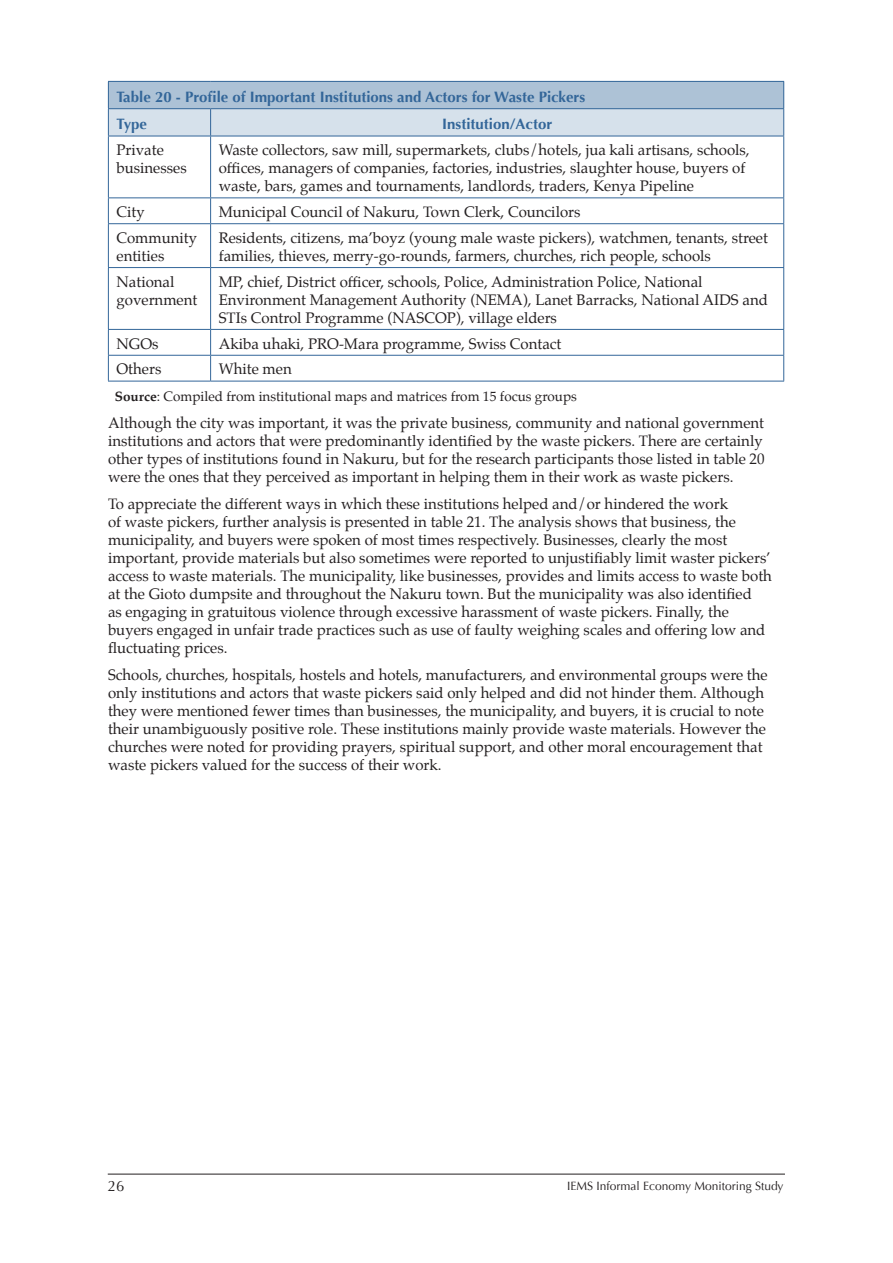
<style>
.page{position:relative;width:893px;height:1263px;background:#fff}
.page>*{position:absolute;margin:0;border:0;box-sizing:border-box;transform-origin:0 0}
.t1{font:15px/18px "Palatino";color:#231f20}
.t2{font:700 15px/27.3px "Optima";color:#369}
.t3{font:15px "Optima";color:#231f20}
.t4{font:13.5px "Palatino";color:#231f20}
.t5{font:12px "Optima";color:#231f20}
.s1{font-weight:700}
</style>
<div class="page">
<hr style="left:108px;top:1174px;width:677px;height:1px;background:#231f20">
<hr style="left:108px;top:81px;width:103px;height:1px;background:#369">
<hr style="left:211px;top:81px;width:573px;height:1px;background:#369">
<svg style="left:108px;top:82px;width:676px;height:54px;background:#bdcede"></svg>
<hr style="left:108px;top:136px;width:103px;height:1px;background:#369">
<hr style="left:108px;top:136px;width:1px;height:61px;background:#369">
<hr style="left:211px;top:136px;width:573px;height:1px;background:#369">
<hr style="left:210px;top:136px;width:1px;height:61px;background:#369">
<hr style="left:783px;top:136px;width:1px;height:61px;background:#369">
<hr style="left:108px;top:197px;width:103px;height:1px;background:#369">
<svg style="left:108px;top:198px;width:1px;height:25px"></svg>
<hr style="left:211px;top:197px;width:573px;height:1px;background:#369">
<svg style="left:210px;top:198px;width:1px;height:25px"></svg>
<svg style="left:783px;top:198px;width:1px;height:25px"></svg>
<hr style="left:108px;top:223px;width:103px;height:1px;background:#369">
<hr style="left:108px;top:224px;width:1px;height:43px;background:#369">
<hr style="left:211px;top:223px;width:573px;height:1px;background:#369">
<hr style="left:210px;top:224px;width:1px;height:43px;background:#369">
<hr style="left:783px;top:224px;width:1px;height:43px;background:#369">
<hr style="left:108px;top:267px;width:103px;height:1px;background:#369">
<hr style="left:108px;top:268px;width:1px;height:61px;background:#369">
<hr style="left:211px;top:267px;width:573px;height:1px;background:#369">
<hr style="left:210px;top:268px;width:1px;height:61px;background:#369">
<hr style="left:783px;top:268px;width:1px;height:61px;background:#369">
<hr style="left:108px;top:329px;width:103px;height:1px;background:#369">
<hr style="left:211px;top:329px;width:573px;height:1px;background:#369">
<hr style="left:108px;top:355px;width:103px;height:1px;background:#369">
<svg style="left:108px;top:330px;width:1px;height:51px"></svg>
<hr style="left:211px;top:355px;width:573px;height:1px;background:#369">
<svg style="left:210px;top:330px;width:1px;height:51px"></svg>
<svg style="left:783px;top:330px;width:1px;height:51px"></svg>
<hr style="left:108px;top:381px;width:103px;height:1px;background:#369">
<hr style="left:211px;top:381px;width:573px;height:1px;background:#369">
<p class="t2" style="left:116px;top:83px;width:470px">Table 20 - Profile of Important Institutions and Actors for Waste Pickers<br>Type</p>
<p class="t2" style="left:442px;top:112px;width:112px">Institution/Actor</p>
<p class="t1" style="left:116px;top:142px;width:72px">Private businesses</p>
<p class="t1" style="left:219px;top:142px;width:532px">Waste collectors, saw mill, supermarkets, clubs/hotels, jua kali artisans, schools, offices, managers of companies, factories, industries, slaughter house, buyers of waste, bars, games and tournaments, landlords, traders, Kenya Pipeline</p>
<p class="t1" style="left:116px;top:204px;width:30px">City</p>
<p class="t1" style="left:219px;top:204px;width:363px">Municipal Council of Nakuru, Town Clerk, Councilors</p>
<p class="t1" style="left:116px;top:230px;width:82px">Community entities</p>
<p class="t1" style="left:219px;top:230px;width:551px">Residents, citizens, ma’boyz (young male waste pickers), watchmen, tenants, street families, thieves, merry-go-rounds, farmers, churches, rich people, schools</p>
<p class="t1" style="left:116px;top:274px;width:82px">National government</p>
<p class="t1" style="left:219px;top:272px;width:551px">MP, chief, District officer, schools, Police, Administration Police, National<br>Environment Management Authority (NEMA), Lanet Barracks, National AIDS and<br>STIs Control Programme (NASCOP), village elders</p>
<p class="t1" style="left:116px;top:336px;width:44px">NGOs</p>
<p class="t1" style="left:219px;top:336px;width:344px">Akiba uhaki, PRO-Mara programme, Swiss Contact</p>
<p class="t1" style="left:116px;top:362px;width:46px">Others</p>
<p class="t1" style="left:219px;top:362px;width:75px">White men</p>
<p class="t4" style="left:115px;top:390px;width:464px"><span class="s1">Source</span>: Compiled from institutional maps and matrices from 15 focus groups</p>
<p class="t1" style="left:108px;top:415px;width:658px">Although the city was important, it was the private business, community and national government institutions and actors that were predominantly identified by the waste pickers. There are certainly other types of institutions found in Nakuru, but for the research participants those listed in table 20 were the ones that they perceived as important in helping them in their work as waste pickers.</p>
<p class="t1" style="left:108px;top:494px;width:665px">To appreciate the different ways in which these institutions helped and/or hindered the work<br>of waste pickers, further analysis is presented in table 21. The analysis shows that business, the municipality, and buyers were spoken of most times respectively. Businesses, clearly the most important, provide materials but also sometimes were reported to unjustifiably limit waster pickers’ access to waste materials. The municipality, like businesses, provides and limits access to waste both at the Gioto dumpsite and throughout the Nakuru town. But the municipality was also identified<br>as engaging in gratuitous violence through excessive harassment of waste pickers. Finally, the buyers engaged in unfair trade practices such as use of faulty weighing scales and offering low and fluctuating prices.</p>
<p class="t1" style="left:108px;top:667px;width:661px">Schools, churches, hospitals, hostels and hotels, manufacturers, and environmental groups were the only institutions and actors that waste pickers said only helped and did not hinder them. Although they were mentioned fewer times than businesses, the municipality, and buyers, it is crucial to note their unambiguously positive role. These institutions mainly provide waste materials. However the churches were noted for providing prayers, spiritual support, and other moral encouragement that waste pickers valued for the success of their work.</p>
<p class="t3" style="left:108px;top:1177px;width:18px">26</p>
<p class="t5" style="left:567px;top:1181px;width:218px">IEMS Informal Economy Monitoring Study</p>
</div>
